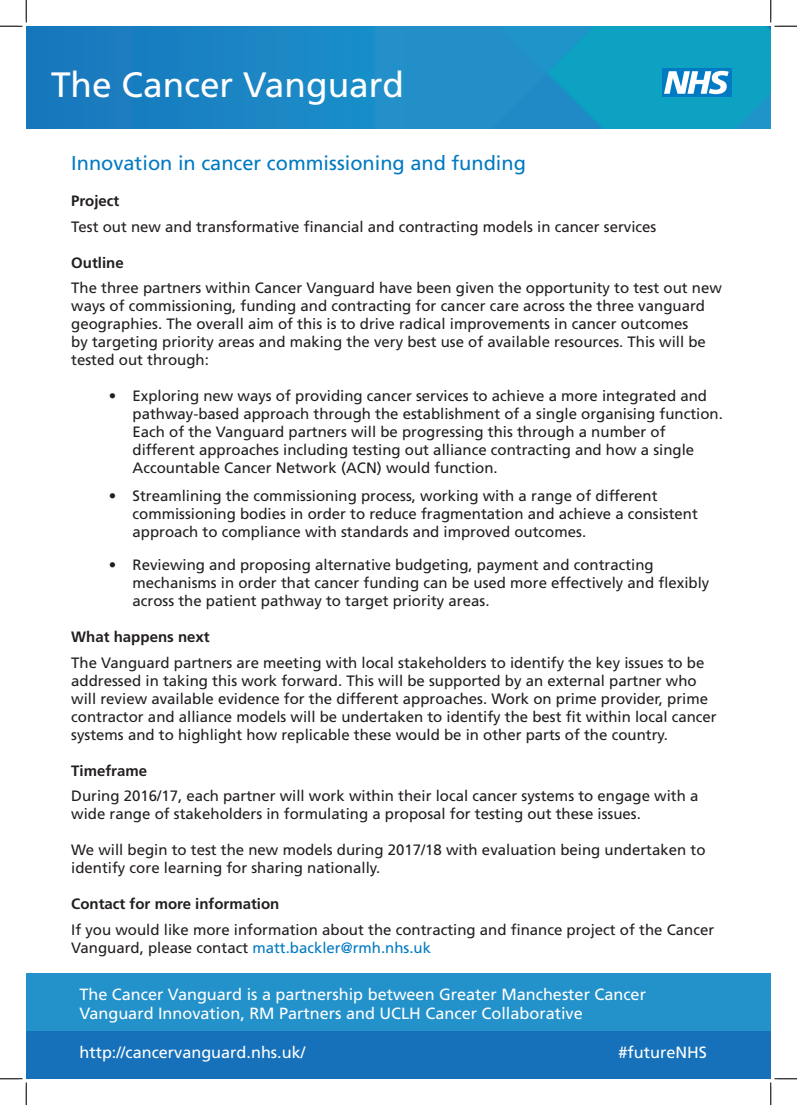
<style>
.page{position:relative;width:797px;height:1105px;background:#fff}
.page>*{position:absolute;margin:0;border:0;box-sizing:border-box;transform-origin:0 0}
.t1{font:35.25px "Frutiger LT Std";color:#fff}
.t2{font:20px "Frutiger LT Std";color:#007ac2}
.t3{font:16.25px/19.5px "Frutiger LT Std";color:#fff}
.t4{font:15px/18px "Frutiger LT Std";color:#231f20}
.t5{font:700 15px "Frutiger LT Std";color:#231f20}
.s1{color:#007ac2}
</style>
<div class="page">
<div style="left:26px;top:1027px;width:744px;height:52px;background:#1671ba"></div>
<div style="left:26px;top:973px;width:744px;height:58px;background:#2391ca"></div>
<div style="left:404px;top:26px;width:98px;height:103px;background:#228fc9"></div>
<div style="left:26px;top:26px;width:378px;height:103px;background:#1983c2"></div>
<svg style="left:0;top:0;width:27px;height:27px"></svg>
<svg style="left:0;top:1078px;width:27px;height:27px"></svg>
<svg style="left:502px;top:0;width:295px;height:129px"></svg>
<svg style="left:770px;top:1078px;width:27px;height:27px"></svg>
<h1 class="t1" style="left:51px;top:65px;width:354px">The Cancer Vanguard</h1>
<p class="t2" style="left:71px;top:152px;width:456px">Innovation in cancer commissioning and funding</p>
<p class="t5" style="left:71px;top:192px;width:50px">Project</p>
<p class="t4" style="left:71px;top:218px;width:586px">Test out new and transformative financial and contracting models in cancer services</p>
<p class="t5" style="left:71px;top:254px;width:54px">Outline</p>
<p class="t4" style="left:71px;top:279px;width:652px">The three partners within Cancer Vanguard have been given the opportunity to test out new ways of commissioning, funding and contracting for cancer care across the three vanguard geographies. The overall aim of this is to drive radical improvements in cancer outcomes<br>by targeting priority areas and making the very best use of available resources. This will be tested out through:</p>
<p class="t4" style="left:109px;top:387px;width:600px">• Exploring new ways of providing cancer services to achieve a more integrated and</p>
<p class="t4" style="left:132px;top:405px;width:592px">pathway-based approach through the establishment of a single organising function.</p>
<p class="t4" style="left:132px;top:423px;width:534px">Each of the Vanguard partners will be progressing this through a number of</p>
<p class="t4" style="left:132px;top:441px;width:563px">different approaches including testing out alliance contracting and how a single</p>
<p class="t4" style="left:132px;top:459px;width:366px">Accountable Cancer Network (ACN) would function.</p>
<p class="t4" style="left:132px;top:487px;width:567px;text-indent:-24px">• Streamlining the commissioning process, working with a range of different commissioning bodies in order to reduce fragmentation and achieve a consistent approach to compliance with standards and improved outcomes.</p>
<p class="t4" style="left:109px;top:556px;width:546px">• Reviewing and proposing alternative budgeting, payment and contracting</p>
<p class="t4" style="left:132px;top:574px;width:578px">mechanisms in order that cancer funding can be used more effectively and flexibly</p>
<p class="t4" style="left:132px;top:592px;width:358px">across the patient pathway to target priority areas.</p>
<p class="t5" style="left:71px;top:628px;width:140px">What happens next</p>
<p class="t4" style="left:71px;top:654px;width:647px">The Vanguard partners are meeting with local stakeholders to identify the key issues to be addressed in taking this work forward. This will be supported by an external partner who will review available evidence for the different approaches. Work on prime provider, prime contractor and alliance models will be undertaken to identify the best fit within local cancer systems and to highlight how replicable these would be in other parts of the country.</p>
<p class="t5" style="left:71px;top:762px;width:77px">Timeframe</p>
<p class="t4" style="left:71px;top:787px;width:628px">During 2016/17, each partner will work within their local cancer systems to engage with a wide range of stakeholders in formulating a proposal for testing out these issues.</p>
<p class="t4" style="left:71px;top:841px;width:635px">We will begin to test the new models during 2017/18 with evaluation being undertaken to identify core learning for sharing nationally.</p>
<p class="t5" style="left:71px;top:895px;width:210px">Contact for more information</p>
<p class="t4" style="left:71px;top:921px;width:644px">If you would like more information about the contracting and finance project of the Cancer<br>Vanguard, please contact <span class="s1">matt.backler@rmh.nhs.uk</span></p>
<p class="t3" style="left:79px;top:984px;width:568px">The Cancer Vanguard is a partnership between Greater Manchester Cancer<br>Vanguard Innovation, RM Partners and UCLH Cancer Collaborative</p>
<p class="t3" style="left:79px;top:1043px;width:227px">http://cancervanguard.nhs.uk/</p>
<p class="t3" style="left:618px;top:1043px;width:90px">#futureNHS</p>
</div>
